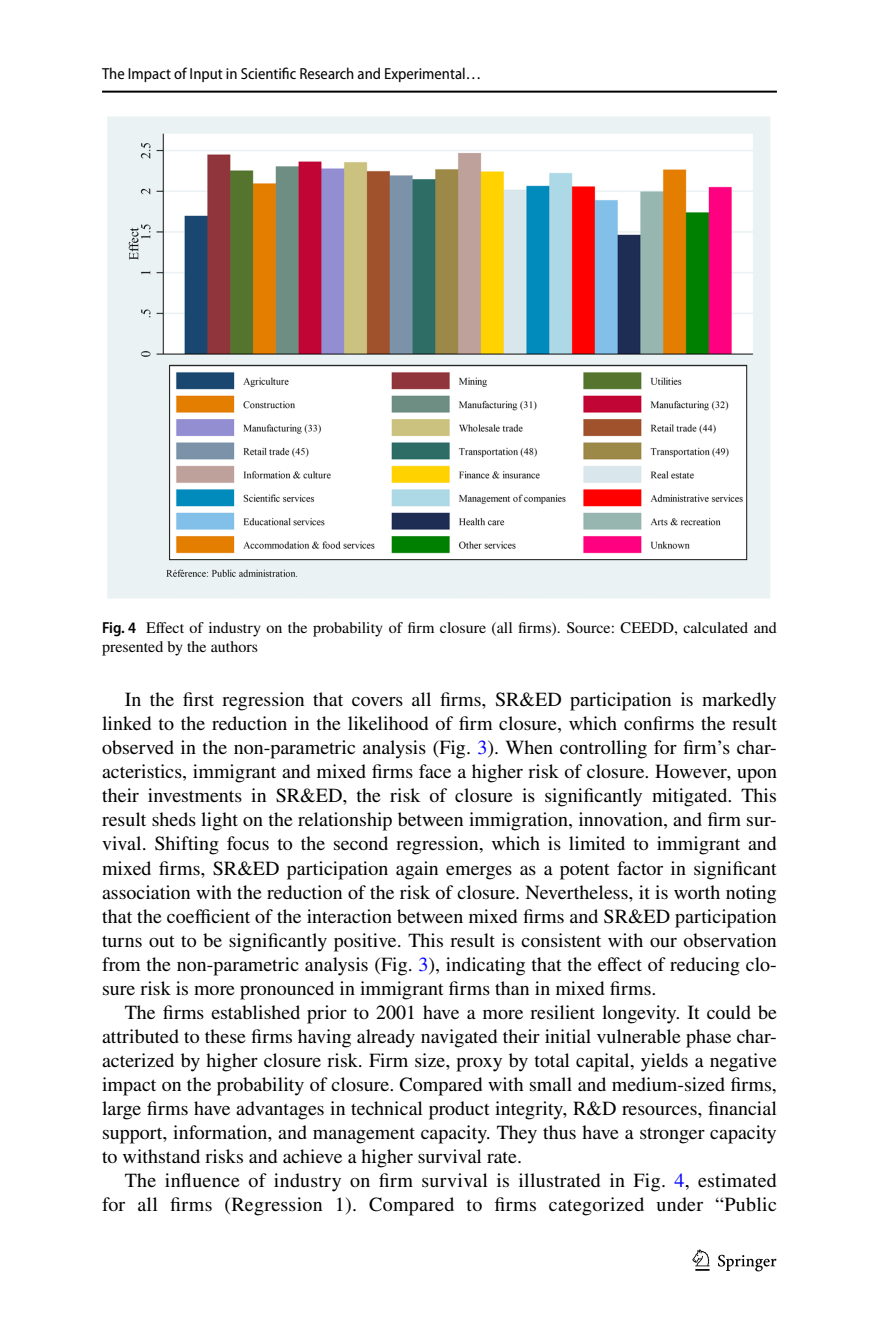
<style>
.page{position:relative;width:879px;height:1333px;background:#fff}
.page>*{position:absolute;margin:0;border:0;box-sizing:border-box;transform-origin:0 0}
.t1{font:20px/24px "STIX";letter-spacing:.01em;color:#000;text-align:justify}
.t2{font:16px/19px "STIX";color:#000}
.t3{font:16px "Myriad Pro Semi Cn 3";color:#000}
.s1{font-family:"Myriad Pro";font-weight:600;font-stretch:semi-condensed}
.s2{color:#00f}
</style>
<div class="page">
<hr style="left:102px;top:91px;width:675px;height:2px;background:#000">
<svg style="left:692px;top:1249px;width:17px;height:21px"></svg>
<svg style="left:718px;top:1254px;width:58px;height:17px"></svg>
<img style="left:108px;top:116px;width:662px;height:482px">
<p class="t3" style="left:102px;top:65px;width:381px">The Impact of Input in Scientific Research and Experimental…</p>
<p class="t2" style="left:102px;top:619px;width:676px"><span class="s1">Fig. 4</span> Effect of industry on the probability of firm closure (all firms). Source: CEEDD, calculated and presented by the authors</p>
<p class="t1" style="left:102px;top:689px;width:676px;text-indent:23px">In the first regression that covers all firms, SR&amp;ED participation is markedly linked to the reduction in the likelihood of firm closure, which confirms the result observed in the non-parametric analysis (Fig. <span class="s2">3</span>). When controlling for firm’s char&shy;acteristics, immigrant and mixed firms face a higher risk of closure. However, upon their investments in SR&amp;ED, the risk of closure is significantly mitigated. This result sheds light on the relationship between immigration, innovation, and firm sur&shy;vival. Shifting focus to the second regression, which is limited to immigrant and mixed firms, SR&amp;ED participation again emerges as a potent factor in significant association with the reduction of the risk of closure. Nevertheless, it is worth noting that the coefficient of the interaction between mixed firms and SR&amp;ED participation turns out to be significantly positive. This result is consistent with our observation from the non-parametric analysis (Fig. <span class="s2">3</span>), indicating that the effect of reducing clo&shy;sure risk is more pronounced in immigrant firms than in mixed firms.</p>
<p class="t1" style="left:102px;top:1001px;width:676px;text-indent:23px">The firms established prior to 2001 have a more resilient longevity. It could be attributed to these firms having already navigated their initial vulnerable phase char&shy;acterized by higher closure risk. Firm size, proxy by total capital, yields a negative impact on the probability of closure. Compared with small and medium-sized firms, large firms have advantages in technical product integrity, R&amp;D resources, financial support, information, and management capacity. They thus have a stronger capacity to withstand risks and achieve a higher survival rate.</p>
<p class="t1" style="left:102px;top:1169px;width:676px;text-align:right">The influence of industry on firm survival is illustrated in Fig. <span class="s2">4</span>, estimated for all firms (Regression 1). Compared to firms categorized under “Public</p>
</div>
